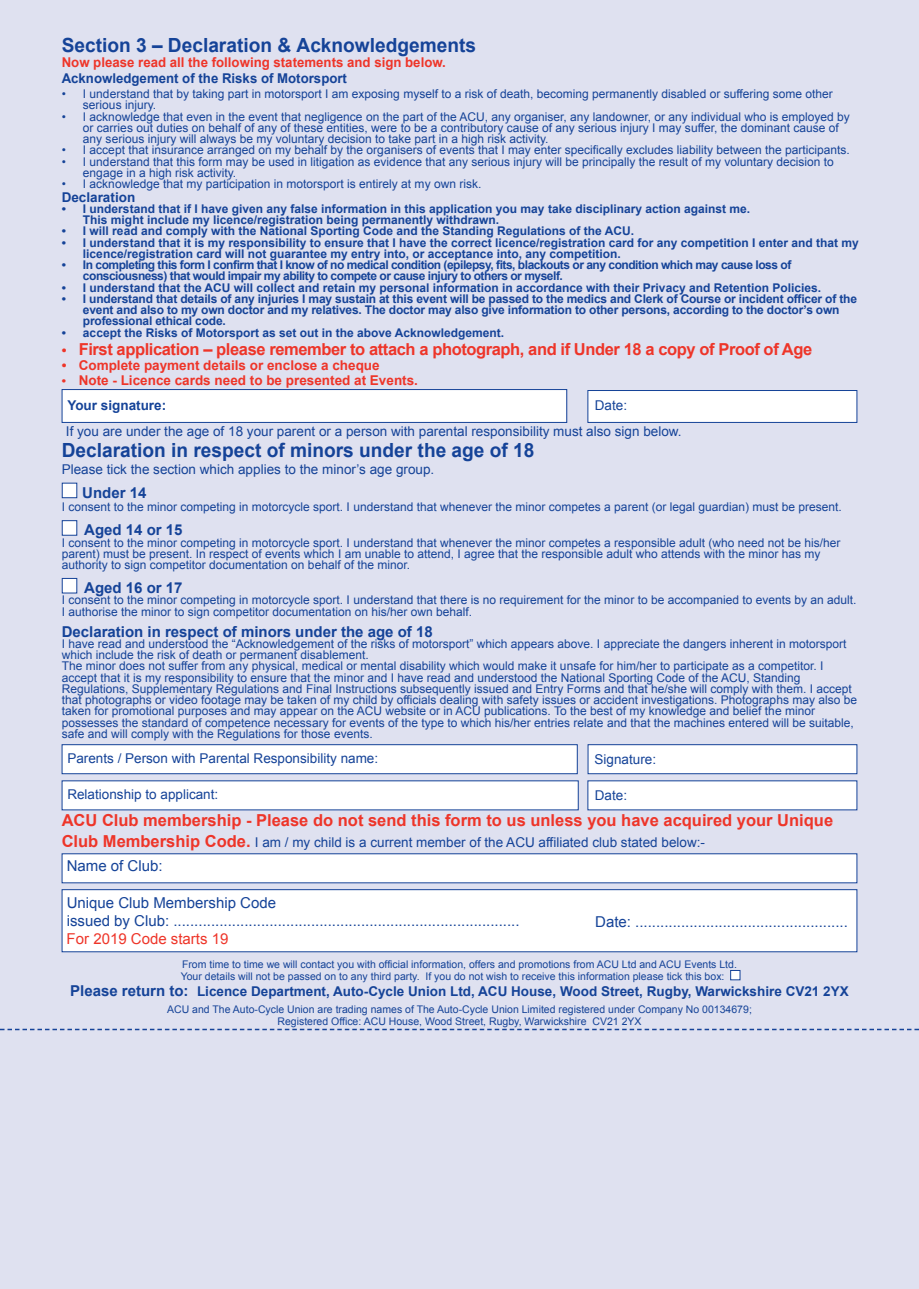
<style>
.page{position:relative;width:919px;height:1289px;background:#fff}
.page>*{position:absolute;margin:0;border:0;box-sizing:border-box;transform-origin:0 0}
.t1{font:700 19.5px "Arial";color:#154398}
.t2{font:700 16.5px "Arial";letter-spacing:-.025em;color:#ee3529}
.t3{font:700 16.5px "Arial";color:#ee3529}
.t4{font:15px/18px "Arial";color:#154398}
.t5{font:700 15px "Arial";color:#154398}
.t6{font:15px "Arial";color:#ee3529}
.t7{font:13.5px/26.5px "Arial";color:#154398}
.t8{font:700 13.5px "Arial";color:#154398}
.t9{font:700 13.5px "Arial";color:#ee3529}
.t10{font:12px/11.2px "Arial";color:#154398}
.t11{font:700 12px/11.2px "Arial";color:#154398}
.t12{font:700 12px/11.2px "Arial";letter-spacing:-.04em;color:#154398}
.t13{font:10.5px/12px "Arial";color:#154398;text-align:center}
.s1{font-size:13.5px}
.s2{font-size:12px}
.s3{color:#fff}
.s4{font-weight:700;font-size:16.5px;color:#ee3529}
.s5{font-size:15px}
</style>
<div class="page">
<div style="left:0;top:0;width:918px;height:1288px;background:#dfe1f0"></div>
<div style="left:62px;top:390px;width:504px;height:32px;background:#fff"></div>
<div style="left:62px;top:389px;width:505px;height:34px;border:1px solid #154398"></div>
<div style="left:588px;top:391px;width:268px;height:31px;background:#fff"></div>
<div style="left:587px;top:390px;width:270px;height:33px;border:1px solid #154398"></div>
<div style="left:62px;top:745px;width:515px;height:28px;background:#fff"></div>
<div style="left:62px;top:744px;width:515px;height:30px;border:1px solid #154398"></div>
<div style="left:588px;top:745px;width:268px;height:28px;background:#fff"></div>
<div style="left:587px;top:744px;width:270px;height:30px;border:1px solid #154398"></div>
<div style="left:62px;top:781px;width:516px;height:28px;background:#fff"></div>
<div style="left:588px;top:781px;width:268px;height:28px;background:#fff"></div>
<div style="left:62px;top:854px;width:794px;height:28px;background:#fff"></div>
<div style="left:62px;top:853px;width:795px;height:30px;border:1px solid #154398"></div>
<div style="left:62px;top:890px;width:794px;height:61px;background:#fff"></div>
<div style="left:62px;top:889px;width:795px;height:63px;border:1px solid #154398"></div>
<svg style="left:0;top:1028px;width:918px;height:2px"></svg>
<h1 class="t1" style="left:62px;top:35px;width:416px">Section 3 – Declaration &amp; Acknowledgements</h1>
<p class="t9" style="left:62px;top:55px;width:385px">Now please read all the following statements and sign below.</p>
<p class="t8" style="left:62px;top:70px;width:287px">Acknowledgement of the Risks of Motorsport</p>
<p class="t10" style="left:83px;top:88px;width:751px;text-indent:-21px">• I understand that by taking part in motorsport I am exposing myself to a risk of death, becoming permanently disabled or suffering some other serious injury.</p>
<p class="t10" style="left:83px;top:111px;width:768px;text-indent:-21px">• I acknowledge that even in the event that negligence on the part of the ACU, any organiser, any landowner, or any individual who is employed by or carries out duties on behalf of any of these entities, were to be a contributory cause of any serious injury I may suffer, the dominant cause of any serious injury will always be my voluntary decision to take part in a high risk activity.</p>
<p class="t10" style="left:62px;top:144px;width:789px">• I accept that insurance arranged on my behalf by the organisers of events that I may enter specifically excludes liability between the participants.</p>
<p class="t10" style="left:83px;top:156px;width:752px;text-indent:-21px">• I understand that this form may be used in litigation as evidence that any serious injury will be principally the result of my voluntary decision to engage in a high risk activity.</p>
<p class="t10" style="left:62px;top:178px;width:421px">• I acknowledge that my participation in motorsport is entirely at my own risk.</p>
<p class="t8" style="left:62px;top:189px;width:75px">Declaration</p>
<p class="t11" style="left:83px;top:203px;width:668px;text-indent:-21px">• I understand that if I have given any false information in this application you may take disciplinary action against me.<br>This might include my licence/registration being permanently withdrawn.</p>
<p class="t11" style="left:62px;top:225px;width:574px">• I will read and comply with the National Sporting Code and the Standing Regulations of the ACU.</p>
<p class="t11" style="left:83px;top:237px;width:777px;text-indent:-21px">• I understand that it is my responsibility to ensure that I have the correct licence/registration card for any competition I enter and that my licence/registration card will not guarantee my entry into, or acceptance into, any competition.</p>
<p class="t12" style="left:83px;top:259px;width:709px;text-indent:-21px">• In completing this form I confirm that I know of no medical condition (epilepsy, fits, blackouts or any condition which may cause loss of consciousness) that would impair my ability to compete or cause injury to others or myself.</p>
<p class="t11" style="left:62px;top:282px;width:760px">• I understand that the ACU will collect and retain my personal information in accordance with their Privacy and Retention Policies.</p>
<p class="t11" style="left:83px;top:293px;width:775px;text-indent:-21px">• I understand that details of any injuries I may sustain at this event will be passed to the medics and Clerk of Course or incident officer of the event and also to my own doctor and my relatives. The doctor may also give information to other persons, according to the doctor’s own professional ethical code.</p>
<p class="t11" style="left:62px;top:327px;width:444px">• accept the Risks of Motorsport as set out in the above Acknowledgement.</p>
<h2 class="t2" style="left:62px;top:340px;width:752px"><span class="s1">•</span> First application – please remember to attach a photograph, and if Under 18 a copy of Proof of Age</h2>
<p class="t9" style="left:62px;top:358px;width:319px">• Complete payment details or enclose a cheque</p>
<p class="t9" style="left:62px;top:373px;width:358px"><span class="s2">•</span> Note - Licence cards need to be presented at Events.</p>
<p class="t7" style="left:66px;top:392px;width:617px;text-indent:529px">Date:<br>If you are under the age of 18 your parent or a person with parental responsibility must also sign below.</p>
<h1 class="t1" style="left:62px;top:439px;width:474px">Declaration in respect of minors under the age of 18</h1>
<p class="t7" style="left:62px;top:456px;width:374px">Please tick the section which applies to the minor’s age group.</p>
<p class="t5" style="left:62px;top:484px;width:86px"><span class="s3">■</span> Under 14</p>
<p class="t10" style="left:62px;top:501px;width:781px">I consent to the minor competing in motorcycle sport. I understand that whenever the minor competes a parent (or legal guardian) must be present.</p>
<p class="t5" style="left:62px;top:521px;width:123px"><span class="s3">■</span> Aged 14 or 15</p>
<p class="t10" style="left:62px;top:536px;width:780px">I consent to the minor competing in motorcycle sport. I understand that whenever the minor competes a responsible adult (who need not be his/her parent) must be present. In respect of events which I am unable to attend, I agree that the responsible adult who attends with the minor has my authority to sign competitor documentation on behalf of the minor.</p>
<p class="t5" style="left:62px;top:579px;width:123px"><span class="s3">■</span> Aged 16 or 17</p>
<p class="t10" style="left:62px;top:594px;width:796px">I consent to the minor competing in motorcycle sport. I understand that there is no requirement for the minor to be accompanied to events by an adult.<br>I authorise the minor to sign competitor documentation on his/her own behalf.</p>
<p class="t5" style="left:62px;top:623px;width:372px">Declaration in respect of minors under the age of 18</p>
<p class="t10" style="left:62px;top:638px;width:796px">I have read and understood the “Acknowledgement of the risks of motorsport” which appears above. I appreciate the dangers inherent in motorsport which include the risk of death or permanent disablement.<br>The minor does not suffer from any physical, medical or mental disability which would make it unsafe for him/her to participate as a competitor. I accept that it is my responsibility to ensure that the minor and I have read and understood the National Sporting Code of the ACU, Standing Regulations, Supplementary Regulations and Final Instructions subsequently issued and Entry Forms and that he/she will comply with them. I accept that photographs or video footage may be taken of my child by officials dealing with safety issues or accident investigations. Photographs may also be taken for promotional purposes and may appear on the ACU website or in ACU publications. To the best of my knowledge and belief the minor possesses the standard of competence necessary for events of the type to which his/her entries relate and that the machines entered will be suitable, safe and will comply with the Regulations for those events.</p>
<p class="t7" style="left:67px;top:745px;width:312px">Parents / Person with Parental Responsibility name:</p>
<p class="t7" style="left:594px;top:745px;width:63px">Signature:</p>
<p class="t7" style="left:67px;top:781px;width:152px">Relationship to applicant:</p>
<p class="t7" style="left:595px;top:781px;width:34px">Date:</p>
<p class="t8" style="left:67px;top:397px;width:100px">Your signature:</p>
<h2 class="t3" style="left:62px;top:811px;width:773px">ACU Club membership - Please do not send this form to us unless you have acquired your Unique</h2>
<p class="t7" style="left:62px;top:829px;width:644px"><span class="s4">Club Membership Code.</span> I am / my child is a current member of the ACU affiliated club stated below:-</p>
<p class="t4" style="left:67px;top:856px;width:97px">Name of Club:</p>
<p class="t4" style="left:67px;top:893px;width:454px">Unique Club Membership Code<br>issued by Club: ...................................................................................</p>
<p class="t6" style="left:67px;top:930px;width:163px">For 2019 Code starts 19</p>
<p class="t4" style="left:595px;top:912px;width:254px">Date: ...................................................</p>
<p class="t13" style="left:181px;top:958px;width:561px;text-align:left">From time to time we will contact you with official information, offers and promotions from ACU Ltd and ACU Events Ltd.<br>Your details will not be passed on to any third party. If you do not wish to receive this information please tick this box: <span class="s3">■</span></p>
<p class="t8" style="left:70px;top:984px;width:780px"><span class="s5">Please return to:</span> Licence Department, Auto-Cycle Union Ltd, ACU House, Wood Street, Rugby, Warwickshire CV21 2YX</p>
<p class="t13" style="left:167px;top:1003px;width:586px">ACU and The Auto-Cycle Union are trading names of The Auto-Cycle Union Limited registered under Company No 00134679;<br>Registered Office: ACU House, Wood Street, Rugby, Warwickshire CV21 2YX</p>
</div>
